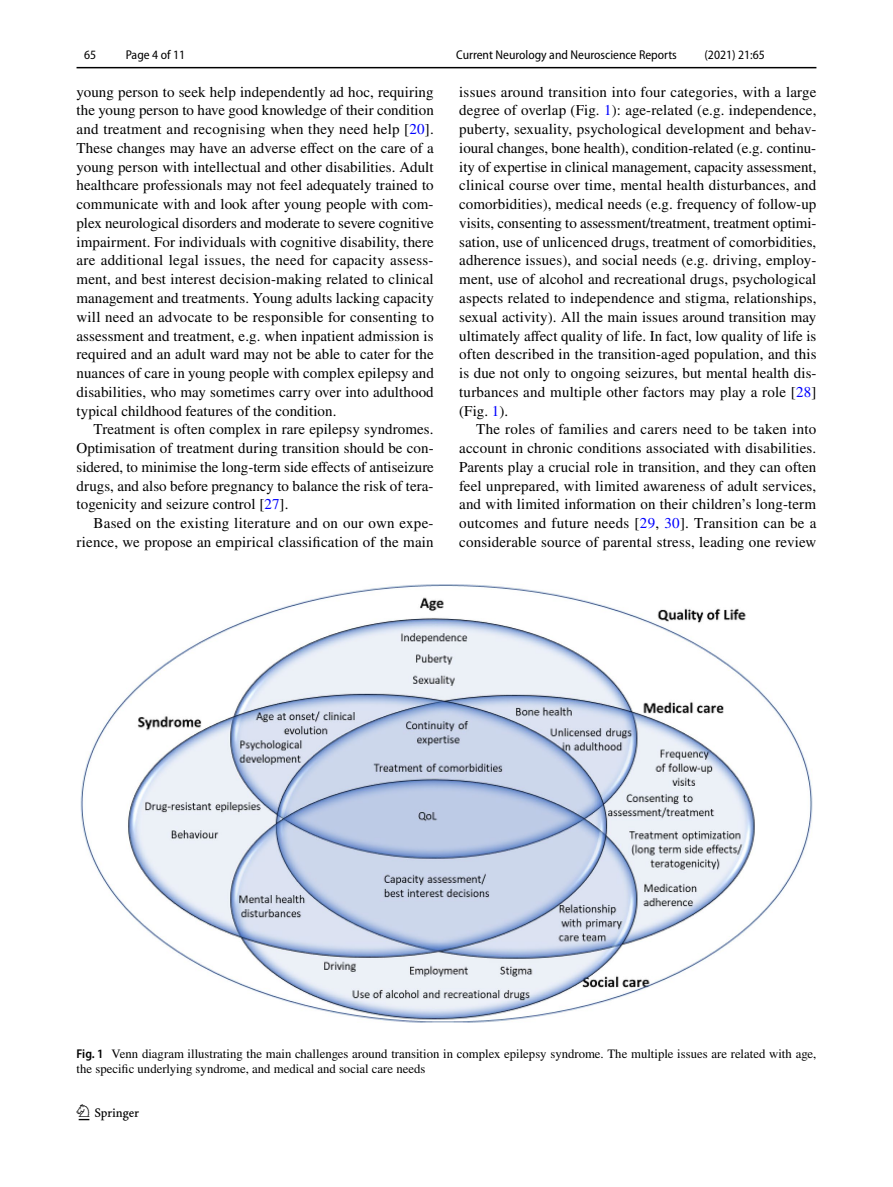
<style>
.page{position:relative;width:893px;height:1187px;background:#fff}
.page>*{position:absolute;margin:0;border:0;box-sizing:border-box;transform-origin:0 0}
.t1{font:22.5px "Springnew Regular 2";color:#000}
.t2{font:15px/18.8px "STIX";letter-spacing:.01em;color:#000;text-align:justify}
.t3{font:12.75px/15px "STIX";color:#000}
.t4{font:semi-condensed 12.75px "Myriad Pro";color:#000}
.s1{color:#00f}
.s2{font-family:"Myriad Pro";font-weight:600;font-stretch:semi-condensed}
</style>
<div class="page">
<hr style="left:77px;top:67px;width:739px;height:1px;background:#000">
<img style="left:81px;top:584px;width:731px;height:438px">
<p class="t4" style="left:84px;top:48px;width:14px">65</p>
<p class="t4" style="left:126px;top:48px;width:61px">Page 4 of 11</p>
<p class="t2" style="left:77px;top:83px;width:359px">young person to seek help independently ad hoc, requiring the young person to have good knowledge of their condition and treatment and recognising when they need help [<span class="s1">20</span>].<br>These changes may have an adverse effect on the care of a young person with intellectual and other disabilities. Adult healthcare professionals may not feel adequately trained to communicate with and look after young people with com&shy;plex neurological disorders and moderate to severe cognitive impairment. For individuals with cognitive disability, there are additional legal issues, the need for capacity assess&shy;ment, and best interest decision-making related to clinical management and treatments. Young adults lacking capacity will need an advocate to be responsible for consenting to assessment and treatment, e.g. when inpatient admission is required and an adult ward may not be able to cater for the nuances of care in young people with complex epilepsy and disabilities, who may sometimes carry over into adulthood typical childhood features of the condition.</p>
<p class="t2" style="left:77px;top:421px;width:359px;text-indent:17px">Treatment is often complex in rare epilepsy syndromes.<br>Optimisation of treatment during transition should be con&shy;sidered, to minimise the long-term side effects of antiseizure drugs, and also before pregnancy to balance the risk of tera&shy;togenicity and seizure control [<span class="s1">27</span>].</p>
<p class="t2" style="left:77px;top:514px;width:359px;text-align:right">Based on the existing literature and on our own expe&shy;rience, we propose an empirical classification of the main</p>
<p class="t4" style="left:456px;top:48px;width:222px">Current Neurology and Neuroscience Reports</p>
<p class="t4" style="left:704px;top:48px;width:62px">(2021) 21:65</p>
<p class="t2" style="left:459px;top:83px;width:359px">issues around transition into four categories, with a large degree of overlap (Fig. <span class="s1">1</span>): age-related (e.g. independence, puberty, sexuality, psychological development and behav&shy;ioural changes, bone health), condition-related (e.g. continu&shy;ity of expertise in clinical management, capacity assessment, clinical course over time, mental health disturbances, and comorbidities), medical needs (e.g. frequency of follow-up visits, consenting to assessment/treatment, treatment optimi&shy;sation, use of unlicenced drugs, treatment of comorbidities, adherence issues), and social needs (e.g. driving, employ&shy;ment, use of alcohol and recreational drugs, psychological aspects related to independence and stigma, relationships, sexual activity). All the main issues around transition may ultimately affect quality of life. In fact, low quality of life is often described in the transition-aged population, and this is due not only to ongoing seizures, but mental health dis&shy;turbances and multiple other factors may play a role [<span class="s1">28</span>] (Fig. <span class="s1">1</span>).</p>
<p class="t2" style="left:459px;top:421px;width:359px;text-indent:17px">The roles of families and carers need to be taken into account in chronic conditions associated with disabilities.<br>Parents play a crucial role in transition, and they can often feel unprepared, with limited awareness of adult services, and with limited information on their children’s long-term outcomes and future needs [<span class="s1">29</span>, <span class="s1">30</span>]. Transition can be a considerable source of parental stress, leading one review</p>
<p class="t3" style="left:77px;top:1046px;width:741px"><span class="s2">Fig. 1</span> Venn diagram illustrating the main challenges around transition in complex epilepsy syndrome. The multiple issues are related with age, the specific underlying syndrome, and medical and social care needs</p>
<h1 class="t1" style="left:79px;top:1104px;width:62px">1 3</h1>
</div>
